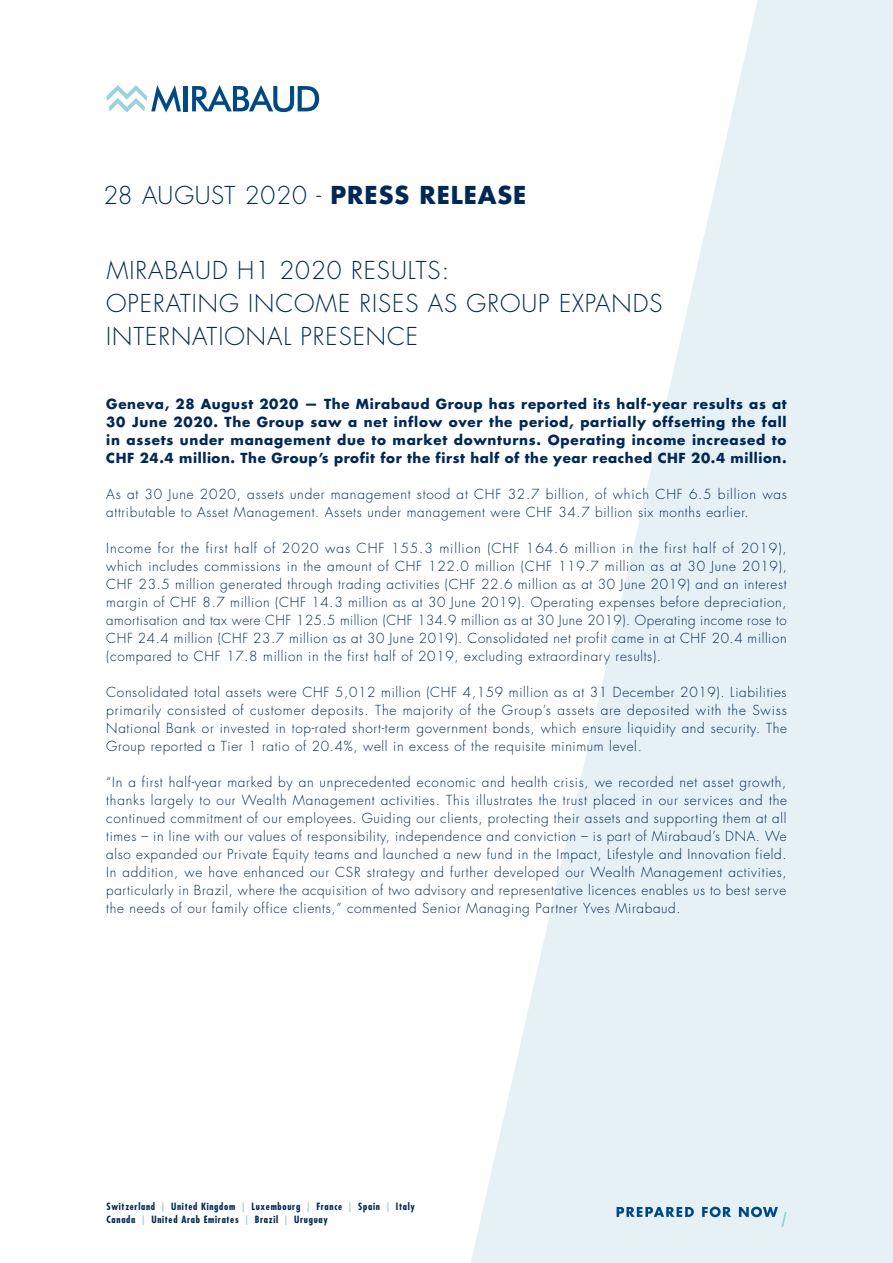
<style>
.page{position:relative;width:893px;height:1263px;background:#fff}
.page>*{position:absolute;margin:0;border:0;box-sizing:border-box;transform-origin:0 0}
.t1{font:300 24px/33px "Futura Std";letter-spacing:.04em;color:#002856}
.t2{font:300 13.5px/18px "Futura Std";letter-spacing:.05em;color:#002856;text-align:justify}
.t3{font:700 13.5px/18px "Futura Std";letter-spacing:.045em;color:#002856;text-align:justify}
.t4{font:700 condensed 9.75px/13.5px "Futura Std";letter-spacing:.07em;color:#002856}
.s1{font-weight:700}
.s2{color:#9ad1dc}
</style>
<div class="page">
<svg style="left:471px;top:0;width:422px;height:1263px;fill:#e5f1f5"></svg>
<hr style="left:183px;top:86px;width:4px;height:25px;background:#004987">
<svg style="left:192px;top:85px;width:127px;height:27px"></svg>
<svg style="left:106px;top:85px;width:75px;height:27px"></svg>
<svg style="left:617px;top:1206px;width:170px;height:21px;background:#b1cbdc"></svg>
<h1 class="t1" style="left:104px;top:179px;width:424px">28 AUGUST 2020 - <span class="s1">PRESS RELEASE</span></h1>
<h1 class="t1" style="left:106px;top:254px;width:558px">MIRABAUD H1 2020 RESULTS:<br>OPERATING INCOME RISES AS GROUP EXPANDS<br>INTERNATIONAL PRESENCE</h1>
<p class="t3" style="left:106px;top:395px;width:682px">Geneva, 28 August 2020 — The Mirabaud Group has reported its half-year results as at 30 June 2020. The Group saw a net inflow over the period, partially offsetting the fall in assets under management due to market downturns. Operating income increased to CHF 24.4 million. The Group’s profit for the first half of the year reached CHF 20.4 million.</p>
<p class="t2" style="left:106px;top:486px;width:682px">As at 30 June 2020, assets under management stood at CHF 32.7 billion, of which CHF 6.5 billion was attributable to Asset Management. Assets under management were CHF 34.7 billion six months earlier.</p>
<p class="t2" style="left:106px;top:540px;width:682px">Income for the first half of 2020 was CHF 155.3 million (CHF 164.6 million in the first half of 2019), which includes commissions in the amount of CHF 122.0 million (CHF 119.7 million as at 30 June 2019), CHF 23.5 million generated through trading activities (CHF 22.6 million as at 30 June 2019) and an interest margin of CHF 8.7 million (CHF 14.3 million as at 30 June 2019). Operating expenses before depreciation, amortisation and tax were CHF 125.5 million (CHF 134.9 million as at 30 June 2019). Operating income rose to CHF 24.4 million (CHF 23.7 million as at 30 June 2019). Consolidated net profit came in at CHF 20.4 million (compared to CHF 17.8 million in the first half of 2019, excluding extraordinary results).</p>
<p class="t2" style="left:106px;top:684px;width:682px">Consolidated total assets were CHF 5,012 million (CHF 4,159 million as at 31 December 2019). Liabilities primarily consisted of customer deposits. The majority of the Group’s assets are deposited with the Swiss National Bank or invested in top-rated short-term government bonds, which ensure liquidity and security. The Group reported a Tier 1 ratio of 20.4%, well in excess of the requisite minimum level.</p>
<p class="t2" style="left:106px;top:774px;width:682px">“In a first half-year marked by an unprecedented economic and health crisis, we recorded net asset growth, thanks largely to our Wealth Management activities. This illustrates the trust placed in our services and the continued commitment of our employees. Guiding our clients, protecting their assets and supporting them at all times – in line with our values of responsibility, independence and conviction – is part of Mirabaud’s DNA. We also expanded our Private Equity teams and launched a new fund in the Impact, Lifestyle and Innovation field.<br>In addition, we have enhanced our CSR strategy and further developed our Wealth Management activities, particularly in Brazil, where the acquisition of two advisory and representative licences enables us to best serve the needs of our family office clients,” commented Senior Managing Partner Yves Mirabaud.</p>
<p class="t4" style="left:107px;top:1199px;width:310px">Switzerland <span class="s2">|</span> United Kingdom <span class="s2">|</span> Luxembourg <span class="s2">|</span> France <span class="s2">|</span> Spain <span class="s2">|</span> Italy<br>Canada <span class="s2">|</span> United Arab Emirates <span class="s2">|</span> Brazil <span class="s2">|</span> Uruguay</p>
</div>
